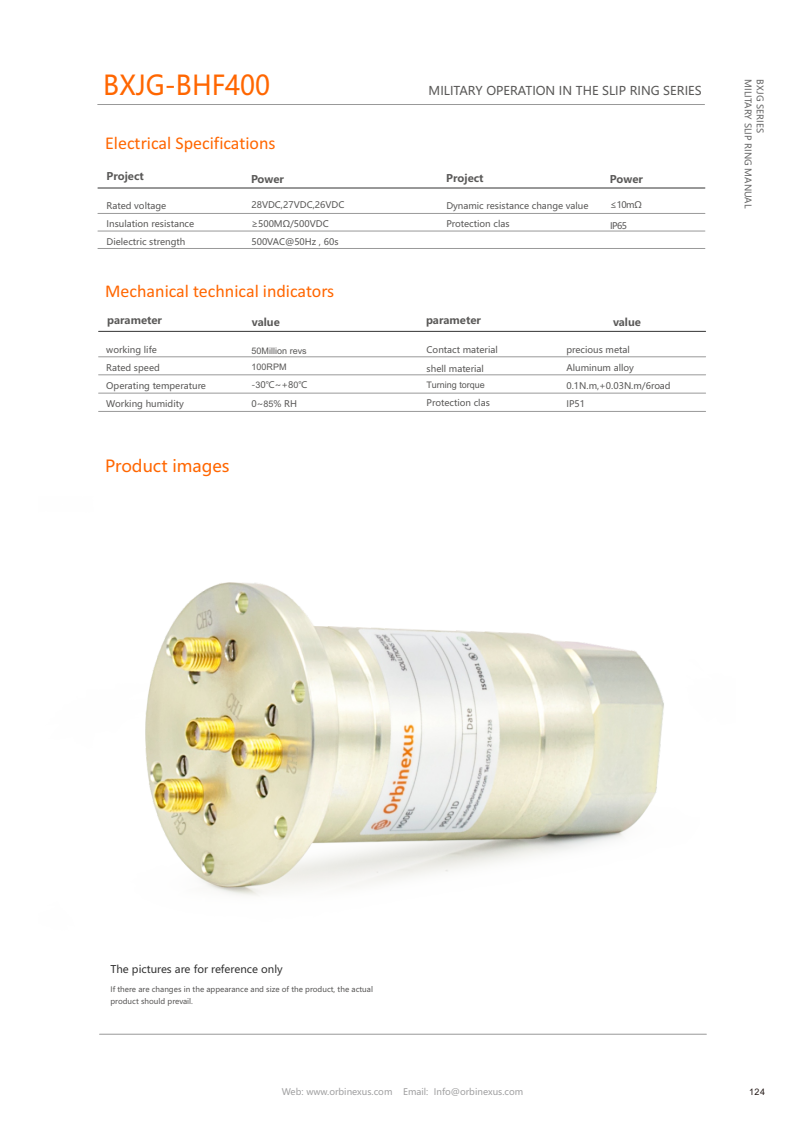
<style>
.page{position:relative;width:800px;height:1132px;background:#fff}
.page>*{position:absolute;margin:0;border:0;box-sizing:border-box;transform-origin:0 0}
.t1{font:27px "Microsoft Ya Hei";color:#f60;scale:.94 1}
.t2{font:18px "Calibri";color:#f60}
.t3{font:16.5px "Microsoft Ya Hei";color:#f60}
.t4{font:12px "Microsoft Ya Hei";color:#595857}
.t5{font:700 10.5px "Microsoft Ya Hei";color:#595857}
.t6{font:10.5px "Microsoft Ya Hei";color:#333}
.t7{font:9px/18px "Microsoft Ya Hei";color:#595857}
.t8{font:9px "Microsoft Ya Hei";color:#a0a0a1}
.t9{font:9px/15.6px "Arial";color:#595857}
.t10{font:9px/11.9px "Microsoft Ya Hei";color:#666}
.t11{font:9px "Arial";color:#231916}
.t12{font:7.5px/11.9px "Microsoft Ya Hei";color:#595857}
.s1{font-family:"Arial"}
</style>
<div class="page">
<hr style="left:98px;top:104px;width:606px;height:1px;background:#999">
<hr style="left:99px;top:1033px;width:607px;height:1px;background:#999">
<hr style="left:98px;top:187px;width:606px;height:1px;background:#333">
<hr style="left:98px;top:213px;width:606px;height:1px;background:#999">
<hr style="left:98px;top:231px;width:606px;height:1px;background:#999">
<hr style="left:98px;top:248px;width:606px;height:1px;background:#999">
<hr style="left:99px;top:331px;width:606px;height:1px;background:#333">
<hr style="left:99px;top:356px;width:606px;height:1px;background:#999">
<hr style="left:99px;top:393px;width:606px;height:1px;background:#999">
<hr style="left:99px;top:411px;width:606px;height:1px;background:#999">
<hr style="left:99px;top:374px;width:606px;height:1px;background:#999">
<img style="left:145px;top:582px;width:519px;height:314px">
<h1 class="t1" style="left:103px;top:73px;width:179px">BXJG-BHF400</h1>
<h2 class="t2" style="left:105px;top:135px;width:172px">Electrical Specifications</h2>
<p class="t5" style="left:106px;top:171px;width:39px">Project</p>
<p class="t5" style="left:251px;top:174px;width:34px">Power</p>
<h3 class="t4" style="left:428px;top:85px;width:274px">MILITARY OPERATION IN THE SLIP RING SERIES</h3>
<p class="t5" style="left:446px;top:173px;width:39px">Project</p>
<p class="t5" style="left:609px;top:174px;width:34px">Power</p>
<p class="t7" style="left:106px;top:197px;width:89px">Rated voltage<br>Insulation resistance<br>Dielectric strength</p>
<p class="t7" style="left:446px;top:197px;width:144px">Dynamic resistance change value<br>Protection clas</p>
<p class="t7" style="left:610px;top:197px;width:33px">≤10mΩ</p>
<p class="t7" style="left:251px;top:197px;width:94px">28VDC,27VDC,26VDC ≥500MΩ/500VDC<br>500VAC@50Hz , 60s</p>
<p class="t7" style="left:610px;top:218px;width:19px">IP65</p>
<h2 class="t2" style="left:105px;top:284px;width:231px">Mechanical technical indicators</h2>
<p class="t5" style="left:107px;top:315px;width:56px">parameter</p>
<p class="t5" style="left:252px;top:317px;width:29px">value</p>
<p class="t5" style="left:426px;top:315px;width:56px">parameter</p>
<p class="t5" style="left:613px;top:317px;width:29px">value</p>
<p class="t7" style="left:106px;top:341px;width:101px">working life<br>Rated speed<br>Operating temperature<br>Working humidity</p>
<p class="t9" style="left:251px;top:344px;width:57px">50Million revs<br>100RPM</p>
<p class="t7" style="left:251px;top:375px;width:57px;line-height:19.8px">-<span class="s1">3</span>0℃~+8<span class="s1">0</span>℃<br>0~<span class="s1">85</span>% RH</p>
<h3 class="t3" style="left:105px;top:458px;width:126px">Product images</h3>
<p class="t7" style="left:426px;top:341px;width:73px;line-height:18.8px">Contact material shell material</p>
<p class="t9" style="left:426px;top:378px;width:60px">Turning torque</p>
<p class="t7" style="left:426px;top:394px;width:65px">Protection clas</p>
<p class="t7" style="left:566px;top:341px;width:106px">precious metal<br>Aluminum alloy<br>0.1N.m,+0.03N.m/6road<br>IP51</p>
<p class="t10" style="left:765px;top:79px;width:130px;rotate:90deg">BXJG SERIES<br>MILITARY SLIP RING MANUAL</p>
<p class="t6" style="left:110px;top:963px;width:174px">The pictures are for reference only</p>
<p class="t12" style="left:110px;top:983px;width:264px">If there are changes in the appearance and size of the product, the actual product should prevail.</p>
<p class="t8" style="left:281px;top:1087px;width:243px">Web: www.orbinexus.com Email: Info@orbinexus.com</p>
<p class="t11" style="left:749px;top:1088px;width:18px">124</p>
</div>
